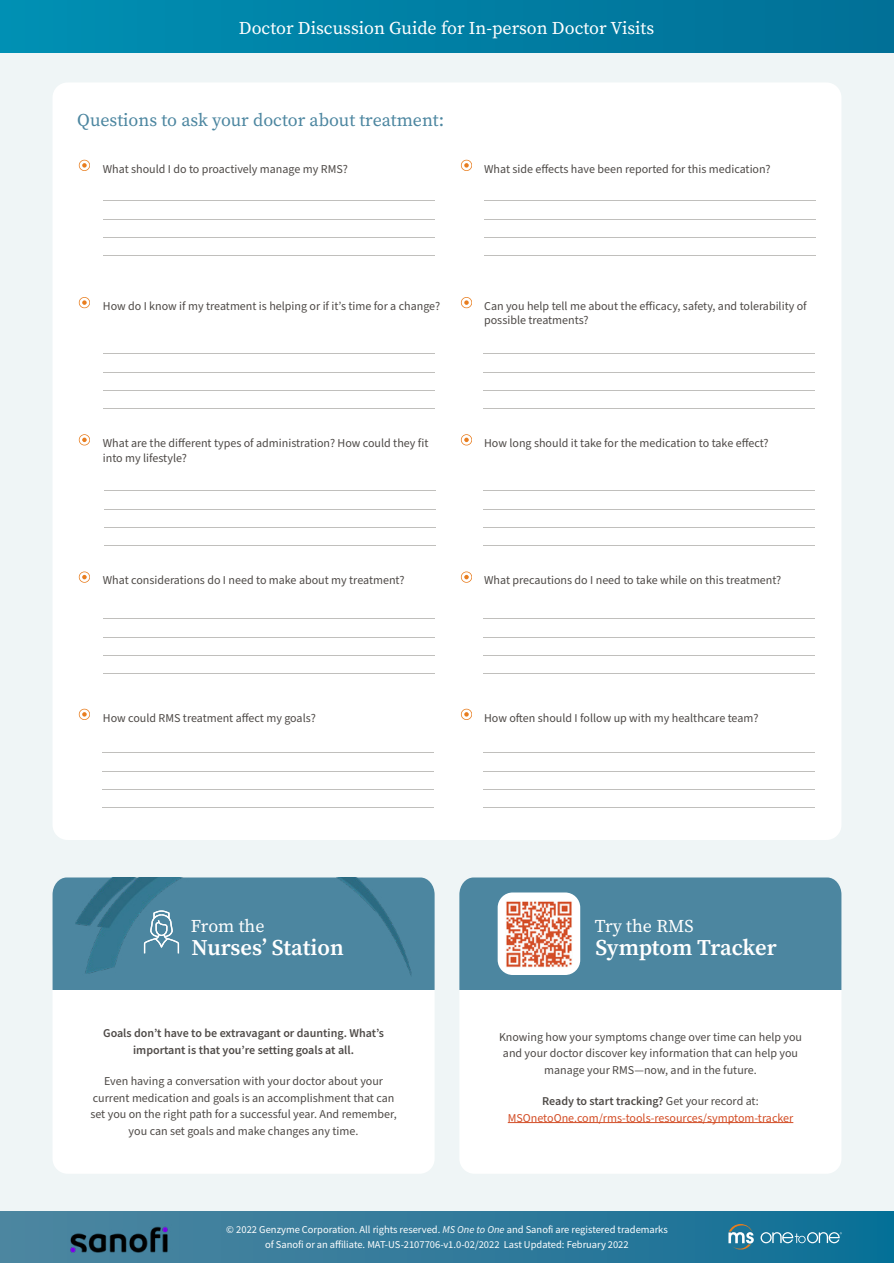
<style>
.page{position:relative;width:894px;height:1263px;background:#fff}
.page>*{position:absolute;margin:0;border:0;box-sizing:border-box;transform-origin:0 0}
.t1{font:600 22.5px "Source Serif Pro";color:#fff}
.t2{font:18px "Source Serif Pro";color:#fff}
.t3{font:18px "Source Serif Pro";color:#4c86a0}
.t4{font:12px/16.5px "Source Sans Pro";color:#4e4a47}
.t5{font:12px/16.5px "Source Sans Pro";color:#d34e27;text-align:center}
.t6{font:600 12px/16.5px "Source Sans Pro";color:#4e4a47;text-align:center}
.t7{font:10.5px/15px "Source Sans Variable";color:#fff;text-align:center}
.s1{font-weight:600;color:#4e4a47}
.s2{color:#4e4a47}
.s3{font-style:italic}
</style>
<div class="page">
<div style="left:0;top:53px;width:893px;height:1158px;background:#eff5f6"></div>
<div style="left:0;top:0;width:893px;height:52px;background:linear-gradient(to right,#0090b3,#016f96)"></div>
<div style="left:52px;top:82px;width:789px;height:758px;background:#fff;border-radius:15px"></div>
<div style="left:52px;top:932px;width:382px;height:242px;background:#fff;border-radius:15px"></div>
<div style="left:459px;top:932px;width:382px;height:242px;background:#fff;border-radius:15px"></div>
<hr style="left:507px;top:1122px;width:286px;height:1px;background:#d34e27">
<div style="left:459px;top:878px;width:382px;height:112px;background:#4c86a0"></div>
<div style="left:497px;top:892px;width:83px;height:83px;background:#fff;border-radius:15px"></div>
<img style="left:506px;top:901px;width:66px;height:67px">
<div style="left:0;top:1211px;width:893px;height:52px;background:linear-gradient(to right,#5186a0,#0f7097)"></div>
<img style="left:52px;top:1224px;width:133px;height:34px">
<hr style="left:103px;top:200px;width:331px;height:1px;background:#c0bfbc">
<hr style="left:103px;top:219px;width:331px;height:1px;background:#c0bfbc">
<hr style="left:103px;top:237px;width:331px;height:1px;background:#c0bfbc">
<hr style="left:103px;top:255px;width:331px;height:1px;background:#c0bfbc">
<hr style="left:484px;top:200px;width:331px;height:1px;background:#c0bfbc">
<hr style="left:484px;top:219px;width:331px;height:1px;background:#c0bfbc">
<hr style="left:484px;top:237px;width:331px;height:1px;background:#c0bfbc">
<hr style="left:484px;top:255px;width:331px;height:1px;background:#c0bfbc">
<hr style="left:104px;top:353px;width:331px;height:1px;background:#c0bfbc">
<hr style="left:104px;top:372px;width:331px;height:1px;background:#c0bfbc">
<hr style="left:104px;top:390px;width:331px;height:1px;background:#c0bfbc">
<hr style="left:104px;top:408px;width:331px;height:1px;background:#c0bfbc">
<hr style="left:482px;top:353px;width:332px;height:1px;background:#c0bfbc">
<hr style="left:482px;top:372px;width:332px;height:1px;background:#c0bfbc">
<hr style="left:482px;top:390px;width:332px;height:1px;background:#c0bfbc">
<hr style="left:482px;top:408px;width:332px;height:1px;background:#c0bfbc">
<hr style="left:104px;top:490px;width:332px;height:1px;background:#c0bfbc">
<hr style="left:104px;top:509px;width:332px;height:1px;background:#c0bfbc">
<hr style="left:104px;top:527px;width:332px;height:1px;background:#c0bfbc">
<hr style="left:104px;top:545px;width:332px;height:1px;background:#c0bfbc">
<hr style="left:482px;top:490px;width:332px;height:1px;background:#c0bfbc">
<hr style="left:482px;top:509px;width:332px;height:1px;background:#c0bfbc">
<hr style="left:482px;top:527px;width:332px;height:1px;background:#c0bfbc">
<hr style="left:482px;top:545px;width:332px;height:1px;background:#c0bfbc">
<hr style="left:104px;top:618px;width:331px;height:1px;background:#c0bfbc">
<hr style="left:104px;top:638px;width:331px;height:1px;background:#c0bfbc">
<hr style="left:104px;top:656px;width:331px;height:1px;background:#c0bfbc">
<hr style="left:104px;top:674px;width:331px;height:1px;background:#c0bfbc">
<svg style="left:728px;top:1224px;width:25px;height:25px"></svg>
<svg style="left:760px;top:1232px;width:81px;height:11px"></svg>
<svg style="left:79px;top:160px;width:11px;height:11px"></svg>
<svg style="left:460px;top:160px;width:12px;height:11px"></svg>
<svg style="left:79px;top:297px;width:11px;height:11px"></svg>
<svg style="left:460px;top:297px;width:12px;height:11px"></svg>
<svg style="left:79px;top:434px;width:11px;height:11px"></svg>
<svg style="left:460px;top:434px;width:12px;height:11px"></svg>
<svg style="left:79px;top:572px;width:11px;height:11px"></svg>
<svg style="left:460px;top:572px;width:12px;height:11px"></svg>
<svg style="left:79px;top:709px;width:11px;height:11px"></svg>
<svg style="left:460px;top:709px;width:12px;height:11px"></svg>
<svg style="left:52px;top:878px;width:382px;height:112px;background:#4b859e"></svg>
<hr style="left:482px;top:618px;width:332px;height:1px;background:#c0bfbc">
<hr style="left:482px;top:638px;width:332px;height:1px;background:#c0bfbc">
<hr style="left:482px;top:656px;width:332px;height:1px;background:#c0bfbc">
<hr style="left:482px;top:674px;width:332px;height:1px;background:#c0bfbc">
<hr style="left:102px;top:752px;width:332px;height:1px;background:#c0bfbc">
<hr style="left:102px;top:771px;width:332px;height:1px;background:#c0bfbc">
<hr style="left:102px;top:789px;width:332px;height:1px;background:#c0bfbc">
<hr style="left:102px;top:807px;width:332px;height:1px;background:#c0bfbc">
<hr style="left:482px;top:752px;width:332px;height:1px;background:#c0bfbc">
<hr style="left:482px;top:771px;width:332px;height:1px;background:#c0bfbc">
<hr style="left:482px;top:789px;width:332px;height:1px;background:#c0bfbc">
<hr style="left:482px;top:807px;width:332px;height:1px;background:#c0bfbc">
<h2 class="t2" style="left:239px;top:16px;width:417px">Doctor Discussion Guide for In-person Doctor Visits</h2>
<h2 class="t3" style="left:77px;top:108px;width:368px">Questions to ask your doctor about treatment:</h2>
<p class="t4" style="left:103px;top:161px;width:246px">What should I do to proactively manage my RMS?</p>
<p class="t4" style="left:484px;top:161px;width:288px">What side effects have been reported for this medication?</p>
<p class="t4" style="left:103px;top:298px;width:339px">How do I know if my treatment is helping or if it’s time for a change?</p>
<p class="t4" style="left:484px;top:299px;width:324px;line-height:14.4px">Can you help tell me about the efficacy, safety, and tolerability of possible treatments?</p>
<p class="t4" style="left:103px;top:436px;width:327px;line-height:14.4px">What are the different types of administration? How could they fit into my lifestyle?</p>
<p class="t4" style="left:103px;top:572px;width:303px">What considerations do I need to make about my treatment?</p>
<p class="t4" style="left:484px;top:435px;width:286px">How long should it take for the medication to take effect?</p>
<p class="t4" style="left:484px;top:572px;width:298px">What precautions do I need to take while on this treatment?</p>
<p class="t4" style="left:103px;top:710px;width:214px">How could RMS treatment affect my goals?</p>
<p class="t4" style="left:484px;top:710px;width:276px">How often should I follow up with my healthcare team?</p>
<h2 class="t2" style="left:191px;top:914px;width:75px">From the</h2>
<h2 class="t2" style="left:594px;top:914px;width:100px">Try the RMS</h2>
<h1 class="t1" style="left:191px;top:933px;width:154px">Nurses’ Station</h1>
<h1 class="t1" style="left:595px;top:932px;width:182px">Symptom Tracker</h1>
<p class="t6" style="left:103px;top:1025px;width:282px">Goals don’t have to be extravagant or daunting. What’s important is that you’re setting goals at all.</p>
<p class="t4" style="left:90px;top:1073px;width:307px;text-align:center">Even having a conversation with your doctor about your current medication and goals is an accomplishment that can set you on the right path for a successful year. And remember, you can set goals and make changes any time.</p>
<p class="t4" style="left:499px;top:1029px;width:304px;text-align:center">Knowing how your symptoms change over time can help you and your doctor discover key information that can help you manage your RMS—now, and in the future.</p>
<p class="t5" style="left:507px;top:1093px;width:287px"><span class="s1">Ready to start tracking?</span> <span class="s2">Get your record at:<br></span>MSOnetoOne.com/rms-tools-resources/symptom-tracker</p>
<p class="t7" style="left:226px;top:1222px;width:443px">© 2022 Genzyme Corporation. All rights reserved. <span class="s3">MS One to One</span> and Sanofi are registered trademarks of Sanofi or an affiliate. MAT-US-2107706-v1.0-02/2022 Last Updated: February 2022</p>
</div>
